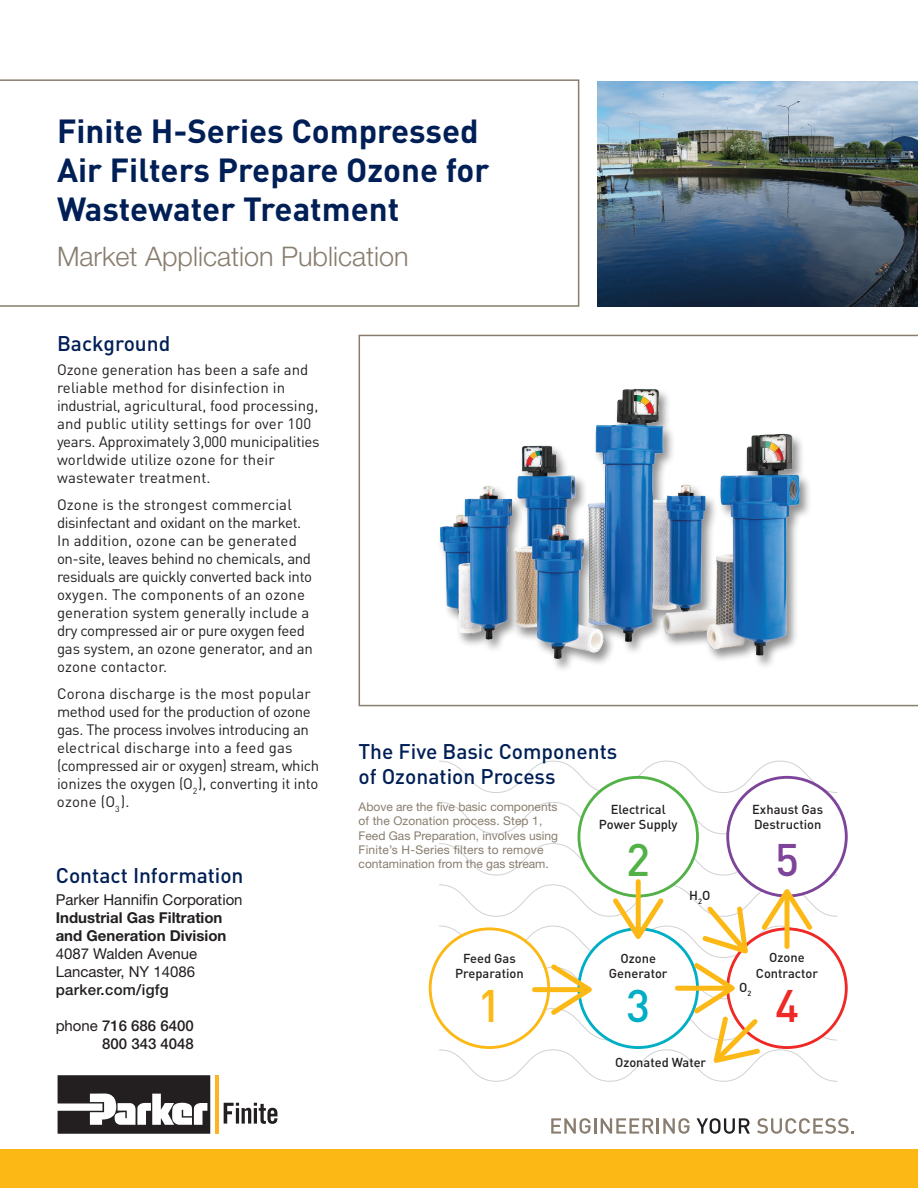
<style>
.page{position:relative;width:918px;height:1188px;background:#fff}
.page>*{position:absolute;margin:0;border:0;box-sizing:border-box;transform-origin:0 0}
.t1{font:500 45px "DINOT";color:#53b247}
.t2{font:500 45px "DINOT";color:#7d449a}
.t3{font:500 45px "DINOT";color:#ee2926}
.t4{font:500 45px "DINOT";color:#00aec5}
.t5{font:500 45px "DINOT";color:#fcb814}
.t6{font:700 33px/39px "DINOT";color:#001f56}
.t7{font:300 27px "Helvetica Neue LT Std";color:#887d6e}
.t8{font:500 21px/25.2px "DINOT";color:#001f56}
.t9{font:15px/18px "DINOT";letter-spacing:-.01em;color:#231f20}
.t10{font:15px/18px "Helvetica Neue LT Std";color:#231f20}
.t11{font:700 15px/18px "Helvetica Neue LT Std";color:#231f20}
.t12{font:500 15px/18px "Helvetica Neue LT Std";color:#231f20;text-align:right}
.t13{font:500 15px "Helvetica Neue LT Std";letter-spacing:.02em;color:#231f20}
.t14{font:500 12.9px/15.5px "DINOT";color:#231f20;text-align:center}
.t15{font:12px/14.4px "Helvetica Neue LT Std";color:#887d6e}
.s1{font-weight:400}
</style>
<div class="page">
<svg style="left:224px;top:1103px;width:53px;height:21px"></svg>
<svg style="left:58px;top:1075px;width:152px;height:59px"></svg>
<hr style="left:215px;top:1075px;width:4px;height:59px;background:#fcb423">
<div style="left:0;top:1150px;width:918px;height:38px;background:#fcb814"></div>
<svg style="left:551px;top:1118px;width:139px;height:16px"></svg>
<svg style="left:697px;top:1118px;width:53px;height:16px"></svg>
<svg style="left:757px;top:1118px;width:97px;height:16px"></svg>
<svg style="left:0;top:79px;width:579px;height:228px"></svg>
<img style="left:597px;top:81px;width:321px;height:225px">
<svg style="left:359px;top:335px;width:559px;height:371px"></svg>
<svg style="left:439px;top:760px;width:399px;height:33px"></svg>
<svg style="left:439px;top:843px;width:399px;height:33px"></svg>
<svg style="left:439px;top:802px;width:399px;height:33px"></svg>
<div style="left:579px;top:777px;width:118px;height:119px;background:#fff;border-radius:50%"></div>
<div style="left:578px;top:776px;width:121px;height:121px;border:3px solid #53b247;border-radius:50%"></div>
<div style="left:728px;top:777px;width:118px;height:119px;background:#fff;border-radius:50%"></div>
<div style="left:726px;top:776px;width:122px;height:121px;border:3px solid #7d449a;border-radius:50%"></div>
<svg style="left:728px;top:929px;width:118px;height:119px"></svg>
<svg style="left:430px;top:929px;width:119px;height:119px"></svg>
<div style="left:636px;top:882px;width:5px;height:51px;background:#fcb814"></div>
<svg style="left:439px;top:884px;width:399px;height:198px"></svg>
<h2 class="t6" style="left:57px;top:111px;width:434px">Finite H-Series Compressed<br>Air Filters Prepare Ozone for<br>Wastewater Treatment</h2>
<h3 class="t7" style="left:57px;top:240px;width:353px">Market Application Publication</h3>
<h3 class="t8" style="left:57px;top:330px;width:115px">Background</h3>
<p class="t9" style="left:57px;top:360px;width:264px">Ozone generation has been a safe and reliable method for disinfection in industrial, agricultural, food processing, and public utility settings for over 100 years. Approximately 3,000 municipalities worldwide utilize ozone for their wastewater treatment.</p>
<p class="t9" style="left:57px;top:495px;width:257px">Ozone is the strongest commercial disinfectant and oxidant on the market.<br>In addition, ozone can be generated on-site, leaves behind no chemicals, and residuals are quickly converted back into oxygen. The components of an ozone generation system generally include a dry compressed air or pure oxygen feed gas system, an ozone generator, and an ozone contactor.</p>
<p class="t9" style="left:57px;top:684px;width:264px">Corona discharge is the most popular method used for the production of ozone gas. The process involves introducing an electrical discharge into a feed gas (compressed air or oxygen) stream, which ionizes the oxygen (O<sub>2</sub>), converting it into ozone (O<sub>3</sub>).</p>
<h3 class="t8" style="left:56px;top:862px;width:189px">Contact Information</h3>
<p class="t10" style="left:56px;top:891px;width:188px">Parker Hannifin Corporation</p>
<p class="t11" style="left:56px;top:909px;width:172px">Industrial Gas Filtration and Generation Division</p>
<p class="t10" style="left:56px;top:945px;width:143px">4087 Walden Avenue<br>Lancaster, NY 14086</p>
<p class="t13" style="left:56px;top:981px;width:115px">parker.com/igfg</p>
<p class="t12" style="left:56px;top:1017px;width:140px"><span class="s1">phone</span> 716 686 6400<br>800 343 4048</p>
<h3 class="t8" style="left:359px;top:738px;width:260px">The Five Basic Components of Ozonation Process</h3>
<p class="t15" style="left:359px;top:799px;width:201px">Above are the five basic components of the Ozonation process. Step 1, Feed Gas Preparation, involves using Finite’s H-Series filters to remove contamination from the gas stream.</p>
<p class="t14" style="left:599px;top:801px;width:80px">Electrical<br>Power Supply</p>
<h1 class="t1" style="left:626px;top:829px;width:25px">2</h1>
<p class="t14" style="left:689px;top:887px;width:23px">H<sub>2</sub>O</p>
<p class="t14" style="left:455px;top:950px;width:70px">Feed Gas<br>Preparation</p>
<h1 class="t5" style="left:477px;top:975px;width:25px">1</h1>
<p class="t14" style="left:609px;top:950px;width:60px">Ozone<br>Generator</p>
<h1 class="t4" style="left:626px;top:975px;width:25px">3</h1>
<p class="t14" style="left:615px;top:1054px;width:93px">Ozonated Water</p>
<p class="t14" style="left:752px;top:801px;width:72px;text-align:left">Exhaust Gas<br>Destruction</p>
<h1 class="t2" style="left:775px;top:829px;width:25px">5</h1>
<p class="t14" style="left:756px;top:950px;width:64px">Ozone<br>Contractor</p>
<h1 class="t3" style="left:775px;top:975px;width:25px">4</h1>
<p class="t14" style="left:739px;top:979px;width:14px">O<sub>2</sub></p>
</div>
